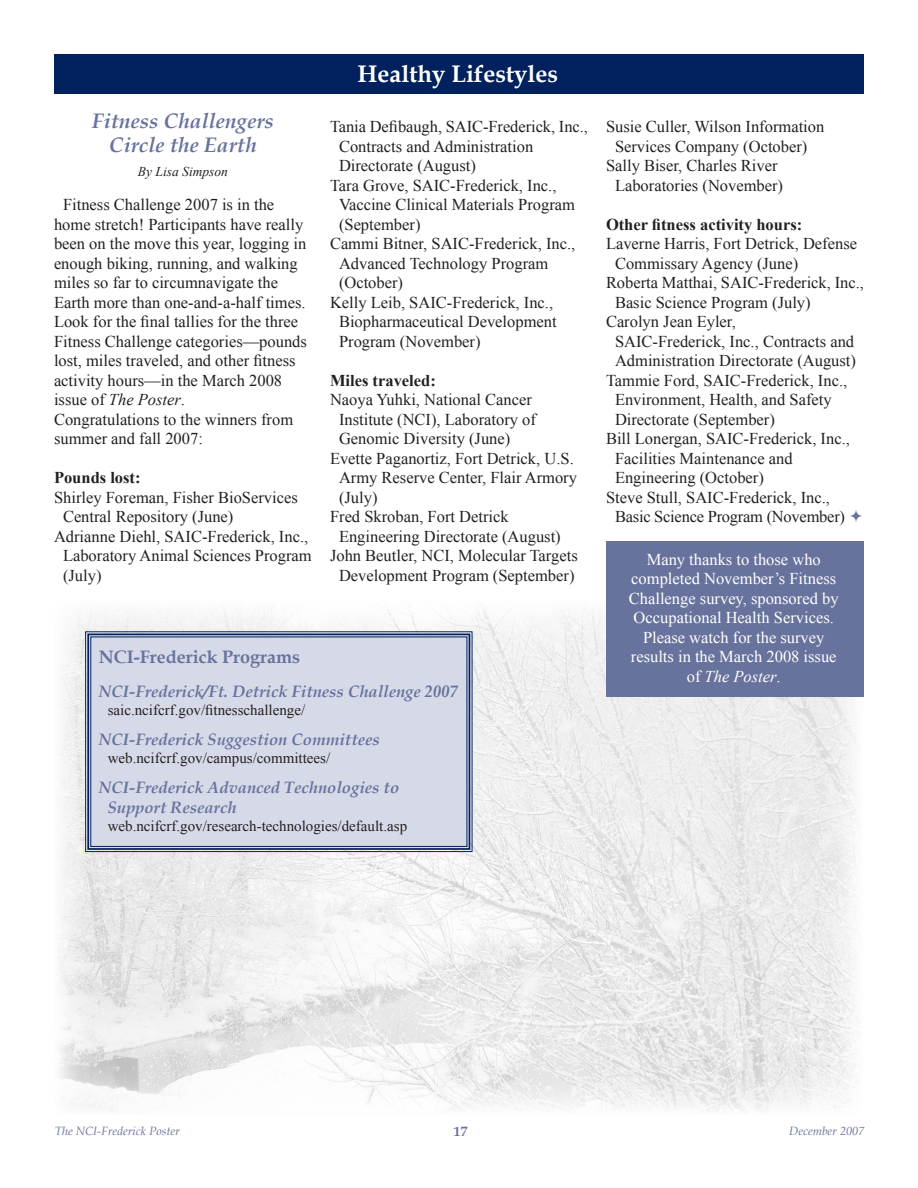
<style>
.page{position:relative;width:918px;height:1188px;background:#fff}
.page>*{position:absolute;margin:0;border:0;box-sizing:border-box;transform-origin:0 0}
._16pt_White_Heading{font:700 24px "Book Antiqua";color:#fff}
._14pt_2_Line_Subhead{font:italic 700 21px/24px "Book Antiqua";color:#67739d;text-align:center}
._12pt_SubSubhead{font:700 18px "Book Antiqua";color:#67739d}
.Main_Text{font:16.5px/19.5px "Times New Roman";color:#231f20}
.Main_Text-2{font:16.5px/19.5px "Times New Roman";color:#fff;text-align:center}
.Main_Text-3{font:italic 700 16.5px/19.8px "Book Antiqua";color:#67739d}
.Main_Text-4{font:700 16.5px "Times New Roman";color:#231f20}
.Main_Text-5{font:15px "Times New Roman";color:#231f20}
.Byline{font:italic 13.5px "Times New Roman";color:#231f20}
.t1{font:700 13.5px "Book Antiqua";color:#67739d}
.t2{font:italic 12px "Book Antiqua";color:#67739d}
.s1{font-style:italic}
</style>
<div class="page">
<img style="left:58px;top:607px;width:799px;height:504px">
<div style="left:606px;top:542px;width:258px;height:156px;background:#67739d"></div>
<div style="left:54px;top:54px;width:810px;height:39px;background:#00215d"></div>
<div style="left:85px;top:631px;width:388px;height:221px;background:#d6d9e7"></div>
<div style="left:87px;top:634px;width:383px;height:216px;border:2px solid #00215d"></div>
<div style="left:90px;top:637px;width:377px;height:210px;border:1px solid #00215d"></div>
<p class="_14pt_2_Line_Subhead" style="left:92px;top:109px;width:183px">Fitness Challengers<br>Circle the Earth</p>
<p class="Byline" style="left:138px;top:162px;width:92px">By Lisa Simpson</p>
<p class="Main_Text" style="left:54px;top:194px;width:254px;text-indent:9px">Fitness Challenge 2007 is in the home stretch! Participants have really been on the move this year, logging in enough biking, running, and walking miles so far to circumnavigate the Earth more than one-and-a-half times.<br>Look for the final tallies for the three Fitness Challenge categories—pounds lost, miles traveled, and other fitness activity hours—in the March 2008 issue of <span class="s1">The Poster</span>.</p>
<p class="Main_Text" style="left:54px;top:409px;width:241px">Congratulations to the winners from summer and fall 2007:</p>
<p class="Main_Text-4" style="left:54px;top:466px;width:88px">Pounds lost:</p>
<p class="Main_Text" style="left:63px;top:487px;width:236px;text-indent:-9px">Shirley Foreman, Fisher BioServices<br>Central Repository (June)</p>
<p class="Main_Text" style="left:63px;top:526px;width:250px;text-indent:-9px">Adrianne Diehl, SAIC-Frederick, Inc.,<br>Laboratory Animal Sciences Program (July)</p>
<p class="_16pt_White_Heading" style="left:358px;top:58px;width:202px">Healthy Lifestyles</p>
<p class="Main_Text" style="left:339px;top:116px;width:250px;text-indent:-9px">Tania Defibaugh, SAIC-Frederick, Inc.,<br>Contracts and Administration<br>Directorate (August)</p>
<p class="Main_Text" style="left:339px;top:175px;width:237px;text-indent:-9px">Tara Grove, SAIC-Frederick, Inc.,<br>Vaccine Clinical Materials Program (September)</p>
<p class="Main_Text" style="left:339px;top:233px;width:238px;text-indent:-9px">Cammi Bitner, SAIC-Frederick, Inc.,<br>Advanced Technology Program (October)</p>
<p class="Main_Text" style="left:339px;top:292px;width:219px;text-indent:-9px">Kelly Leib, SAIC-Frederick, Inc.,<br>Biopharmaceutical Development<br>Program (November)</p>
<p class="Main_Text-4" style="left:330px;top:369px;width:107px">Miles traveled:</p>
<p class="Main_Text" style="left:339px;top:389px;width:199px;text-indent:-9px">Naoya Yuhki, National Cancer<br>Institute (NCI), Laboratory of<br>Genomic Diversity (June)</p>
<p class="Main_Text" style="left:339px;top:448px;width:240px;text-indent:-9px">Evette Paganortiz, Fort Detrick, U.S.<br>Army Reserve Center, Flair Armory (July)</p>
<p class="Main_Text" style="left:339px;top:506px;width:223px;text-indent:-9px">Fred Skroban, Fort Detrick<br>Engineering Directorate (August)</p>
<p class="Main_Text" style="left:330px;top:545px;width:249px;text-align:center">John Beutler, NCI, Molecular Targets<br>Development Program (September)</p>
<p class="_12pt_SubSubhead" style="left:99px;top:645px;width:203px">NCI-Frederick Programs</p>
<p class="Main_Text-3" style="left:99px;top:681px;width:361px">NCI-Frederick/Ft. Detrick Fitness Challenge 2007</p>
<p class="Main_Text-5" style="left:108px;top:699px;width:199px">saic.ncifcrf.gov/fitnesschallenge/</p>
<p class="Main_Text-3" style="left:99px;top:729px;width:283px">NCI-Frederick Suggestion Committees</p>
<p class="Main_Text-5" style="left:108px;top:748px;width:224px">web.ncifcrf.gov/campus/committees/</p>
<p class="Main_Text-3" style="left:108px;top:778px;width:293px;text-indent:-9px">NCI-Frederick Advanced Technologies to<br>Support Research</p>
<p class="Main_Text-5" style="left:108px;top:816px;width:301px">web.ncifcrf.gov/research-technologies/default.asp</p>
<p class="Main_Text" style="left:606px;top:116px;width:220px;text-align:center">Susie Culler, Wilson Information<br>Services Company (October)</p>
<p class="Main_Text" style="left:606px;top:155px;width:179px;text-align:center">Sally Biser, Charles River<br>Laboratories (November)</p>
<p class="Main_Text-4" style="left:606px;top:213px;width:198px">Other fitness activity hours:</p>
<p class="Main_Text" style="left:615px;top:233px;width:244px;text-indent:-9px">Laverne Harris, Fort Detrick, Defense<br>Commissary Agency (June)</p>
<p class="Main_Text" style="left:615px;top:272px;width:251px;text-indent:-9px">Roberta Matthai, SAIC-Frederick, Inc.,<br>Basic Science Program (July)</p>
<p class="Main_Text" style="left:615px;top:311px;width:243px;text-indent:-9px">Carolyn Jean Eyler,<br>SAIC-Frederick, Inc., Contracts and<br>Administration Directorate (August)</p>
<p class="Main_Text" style="left:615px;top:370px;width:234px;text-indent:-9px">Tammie Ford, SAIC-Frederick, Inc.,<br>Environment, Health, and Safety<br>Directorate (September)</p>
<p class="Main_Text" style="left:615px;top:428px;width:236px;text-indent:-9px">Bill Lonergan, SAIC-Frederick, Inc.,<br>Facilities Maintenance and<br>Engineering (October)</p>
<p class="Main_Text" style="left:615px;top:487px;width:232px;text-indent:-9px">Steve Stull, SAIC-Frederick, Inc.,<br>Basic Science Program (November)</p>
<p class="Main_Text-2" style="left:629px;top:549px;width:211px">Many thanks to those who completed November’s Fitness<br>Challenge survey, sponsored by<br>Occupational Health Services.<br>Please watch for the survey results in the March 2008 issue of <span class="s1">The Poster</span>.</p>
<p class="t2" style="left:55px;top:1123px;width:126px">The NCI-Frederick Poster</p>
<p class="t1" style="left:454px;top:1123px;width:15px">17</p>
<p class="t2" style="left:789px;top:1123px;width:76px">December 2007</p>
</div>
